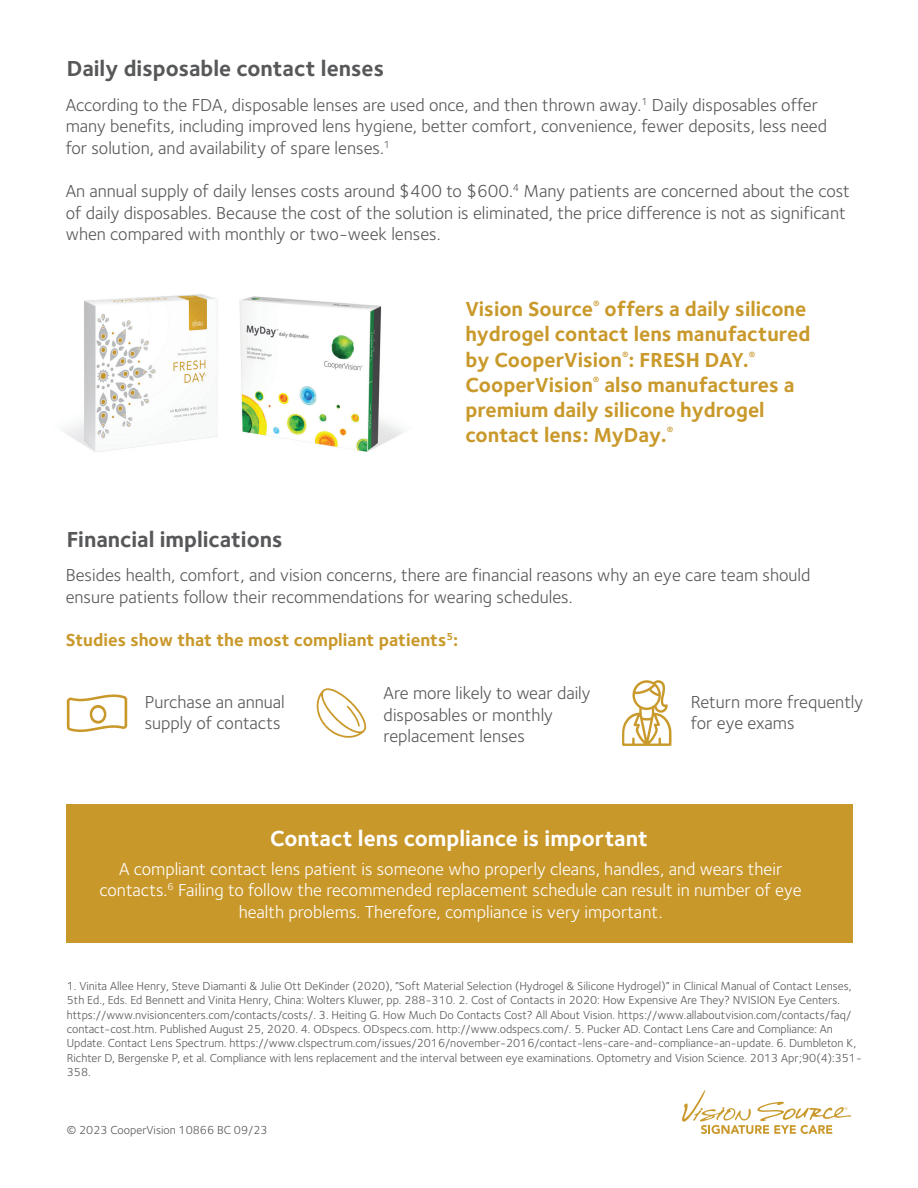
<style>
.page{position:relative;width:918px;height:1188px;background:#fff}
.page>*{position:absolute;margin:0;border:0;box-sizing:border-box;transform-origin:0 0}
.t1{font:700 22.5px "Foundry Sterling";color:#57585a}
.t2{font:700 22.5px "Foundry Sterling";color:#fff}
.t3{font:700 21px/25.2px "Foundry Sterling";color:#c9992b}
.t4{font:18px/21.6px "Foundry Sterling";color:#57585a}
.t5{font:18px/21.6px "Foundry Sterling";color:#fff;text-align:center}
.t6{font:700 18px "Foundry Sterling";color:#c9992b}
.t7{font:12px/14.4px "Foundry Sterling";color:#57585a}
</style>
<div class="page">
<img style="left:62px;top:294px;width:156px;height:158px">
<img style="left:239px;top:296px;width:166px;height:156px">
<div style="left:66px;top:805px;width:786px;height:138px;background:#c9982b"></div>
<svg style="left:682px;top:1090px;width:169px;height:44px"></svg>
<svg style="left:67px;top:694px;width:60px;height:38px"></svg>
<svg style="left:317px;top:688px;width:49px;height:50px"></svg>
<svg style="left:622px;top:680px;width:50px;height:66px"></svg>
<h1 class="t1" style="left:67px;top:55px;width:319px">Daily disposable contact lenses</h1>
<p class="t4" style="left:66px;top:94px;width:763px">According to the FDA, disposable lenses are used once, and then thrown away.<sup>1</sup> Daily disposables offer many benefits, including improved lens hygiene, better comfort, convenience, fewer deposits, less need for solution, and availability of spare lenses.<sup>1</sup></p>
<p class="t4" style="left:66px;top:180px;width:786px">An annual supply of daily lenses costs around $400 to $600.<sup>4</sup> Many patients are concerned about the cost of daily disposables. Because the cost of the solution is eliminated, the price difference is not as significant when compared with monthly or two-week lenses.</p>
<h1 class="t1" style="left:67px;top:526px;width:217px">Financial implications</h1>
<h2 class="t3" style="left:465px;top:298px;width:346px">Vision Source<sup>®</sup> offers a daily silicone hydrogel contact lens manufactured by CooperVision<sup>®</sup>: FRESH DAY.<sup>®<br></sup>CooperVision<sup>®</sup> also manufactures a premium daily silicone hydrogel contact lens: MyDay.<sup>®</sup></h2>
<h3 class="t4" style="left:66px;top:564px;width:746px">Besides health, comfort, and vision concerns, there are financial reasons why an eye care team should ensure patients follow their recommendations for wearing schedules.</h3>
<h3 class="t6" style="left:66px;top:629px;width:394px">Studies show that the most compliant patients<sup>5</sup>:</h3>
<h3 class="t4" style="left:384px;top:683px;width:208px">Are more likely to wear daily disposables or monthly replacement lenses</h3>
<h3 class="t4" style="left:145px;top:691px;width:142px">Purchase an annual supply of contacts</h3>
<h3 class="t4" style="left:691px;top:691px;width:174px">Return more frequently for eye exams</h3>
<h1 class="t2" style="left:270px;top:825px;width:379px">Contact lens compliance is important</h1>
<p class="t5" style="left:100px;top:858px;width:704px">A compliant contact lens patient is someone who properly cleans, handles, and wears their contacts.<sup>6</sup> Failing to follow the recommended replacement schedule can result in number of eye health problems. Therefore, compliance is very important.</p>
<p class="t7" style="left:67px;top:979px;width:797px">1. Vinita Allee Henry, Steve Diamanti &amp; Julie Ott DeKinder (2020), ”Soft Material Selection (Hydrogel &amp; Silicone Hydrogel)” in Clinical Manual of Contact Lenses, 5th Ed., Eds. Ed Bennett and Vinita Henry, China: Wolters Kluwer, pp. 288-310. 2. Cost of Contacts in 2020: How Expensive Are They? NVISION Eye Centers. https://www.nvisioncenters.com/contacts/costs/. 3. Heiting G. How Much Do Contacts Cost? All About Vision. https://www.allaboutvision.com/contacts/faq/ contact-cost.htm. Published August 25, 2020. 4. ODspecs. ODspecs.com. http://www.odspecs.com/. 5. Pucker AD. Contact Lens Care and Compliance: An Update. Contact Lens Spectrum. https://www.clspectrum.com/issues/2016/november-2016/contact-lens-care-and-compliance-an-update. 6. Dumbleton K, Richter D, Bergenske P, et al. Compliance with lens replacement and the interval between eye examinations. Optometry and Vision Science. 2013 Apr;90(4):351- 358.</p>
<p class="t7" style="left:67px;top:1123px;width:202px">© 2023 CooperVision 10866 BC 09/23</p>
</div>
